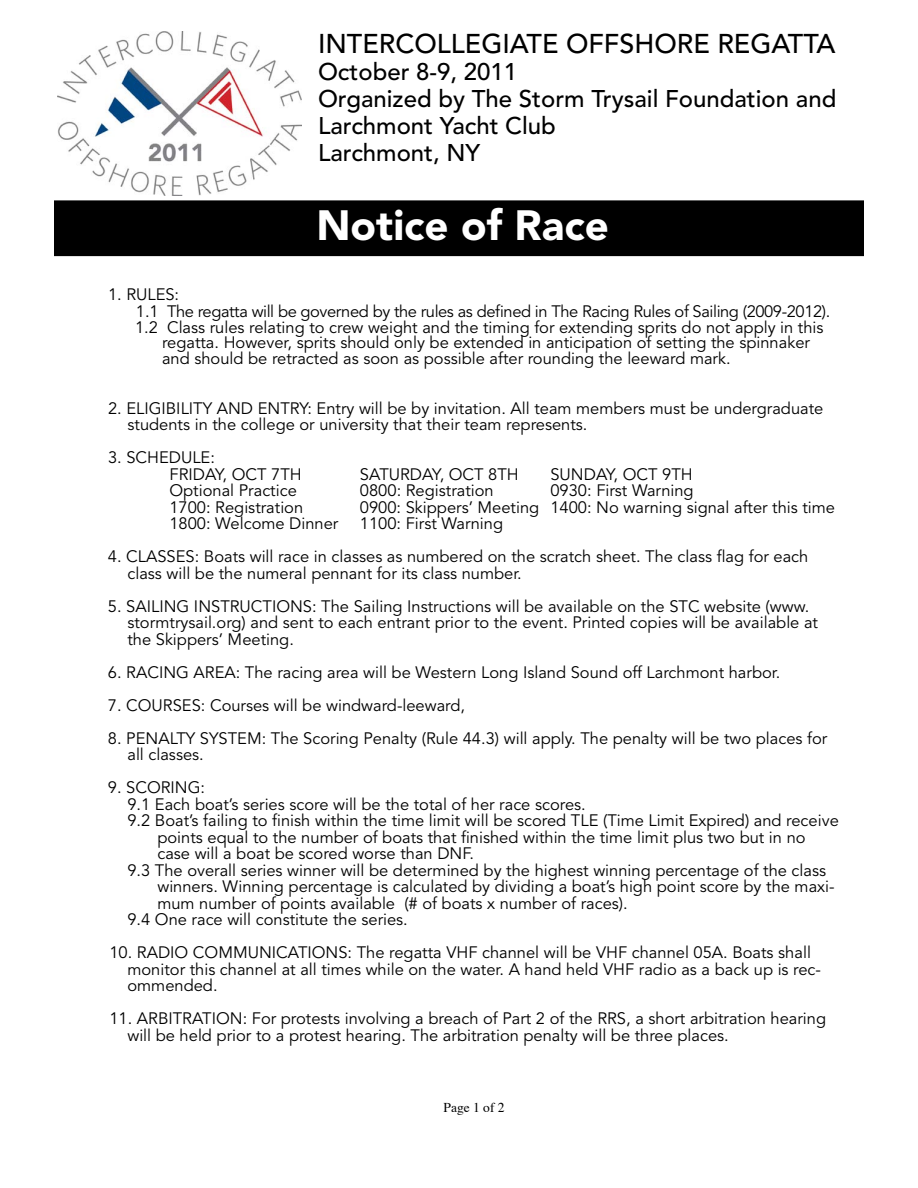
<style>
.page{position:relative;width:918px;height:1188px;background:#fff}
.page>*{position:absolute;margin:0;border:0;box-sizing:border-box;transform-origin:0 0}
.t1{font:900 42px "Avenir";color:#fff}
.t2{font:500 27px "Avenir";color:#000}
.t3{font:500 24px/27px "Avenir";color:#000}
.t4{font:16.5px/16.5px "Avenir";color:#000}
.t5{font:16.5px "Avenir";letter-spacing:-.025em;color:#000}
.t6{font:13.5px "Times";color:#000}
</style>
<div class="page">
<img style="left:58px;top:31px;width:243px;height:165px">
<div style="left:55px;top:201px;width:808px;height:54px;background:#000"></div>
<div style="left:54px;top:200px;width:810px;height:56px;border:2px solid #000"></div>
<h2 class="t2" style="left:318px;top:28px;width:519px">Intercollegiate Offshore Regatta</h2>
<h3 class="t3" style="left:318px;top:59px;width:520px">October 8-9, 2011<br>Organized by The Storm Trysail Foundation and<br>Larchmont Yacht Club<br>Larchmont, NY</h3>
<h1 class="t1" style="left:316px;top:200px;width:294px">Notice of Race</h1>
<p class="t4" style="left:108px;top:287px;width:73px">1. RULES:</p>
<p class="t5" style="left:136px;top:302px;width:696px">1.1 The regatta will be governed by the rules as defined in The Racing Rules of Sailing (2009-2012).</p>
<p class="t4" style="left:135px;top:319px;width:690px">1.2 Class rules relating to crew weight and the timing for extending sprits do not apply in this</p>
<p class="t4" style="left:162px;top:335px;width:650px">regatta. However, sprits should only be extended in anticipation of setting the spinnaker</p>
<p class="t4" style="left:162px;top:351px;width:570px">and should be retracted as soon as possible after rounding the leeward mark.</p>
<p class="t4" style="left:128px;top:400px;width:697px;text-indent:-20px">2. ELIGIBILITY AND ENTRY: Entry will be by invitation. All team members must be undergraduate students in the college or university that their team represents.</p>
<p class="t4" style="left:169px;top:450px;width:119px;text-indent:-61px">3. SCHEDULE:<br>FRIDAY, Oct 7th</p>
<p class="t4" style="left:360px;top:466px;width:21px">Saturday</p>
<p class="t4" style="left:440px;top:466px;width:69px">, Oct 8th</p>
<p class="t4" style="left:550px;top:466px;width:22px">Sunday</p>
<p class="t4" style="left:614px;top:466px;width:69px">, Oct 9th</p>
<p class="t4" style="left:169px;top:483px;width:129px">Optional Practice</p>
<p class="t4" style="left:360px;top:483px;width:135px">0800: Registration</p>
<p class="t4" style="left:550px;top:483px;width:145px">0930: First Warning</p>
<p class="t4" style="left:169px;top:499px;width:135px">1700: Registration</p>
<p class="t4" style="left:360px;top:499px;width:477px">0900: Skippers’ Meeting 1400: No warning signal after this time</p>
<p class="t4" style="left:169px;top:516px;width:171px">1800: Welcome Dinner</p>
<p class="t4" style="left:360px;top:516px;width:145px">1100: First Warning</p>
<p class="t4" style="left:127px;top:549px;width:682px;text-indent:-20px">4. CLASSES: Boats will race in classes as numbered on the scratch sheet. The class flag for each class will be the numeral pennant for its class number.</p>
<p class="t4" style="left:127px;top:598px;width:692px;text-indent:-20px">5. SAILING INSTRUCTIONS: The Sailing Instructions will be available on the STC website (www. stormtrysail.org) and sent to each entrant prior to the event. Printed copies will be available at the Skippers’ Meeting.</p>
<p class="t4" style="left:108px;top:664px;width:674px">6. RACING AREA: The racing area will be Western Long Island Sound off Larchmont harbor.</p>
<p class="t4" style="left:108px;top:697px;width:359px">7. COURSES: Courses will be windward-leeward,</p>
<p class="t4" style="left:127px;top:730px;width:701px;text-indent:-20px">8. PENALTY SYSTEM: The Scoring Penalty (Rule 44.3) will apply. The penalty will be two places for all classes.</p>
<p class="t4" style="left:108px;top:780px;width:99px">9. SCORING:</p>
<p class="t4" style="left:127px;top:796px;width:460px">9.1 Each boat’s series score will be the total of her race scores.</p>
<p class="t4" style="left:127px;top:813px;width:713px">9.2 Boat’s failing to finish within the time limit will be scored TLE (Time Limit Expired) and receive</p>
<p class="t4" style="left:157px;top:829px;width:650px">points equal to the number of boats that finished within the time limit plus two but in no</p>
<p class="t4" style="left:157px;top:846px;width:318px">case will a boat be scored worse than DNF.</p>
<p class="t4" style="left:127px;top:862px;width:700px">9.3 The overall series winner will be determined by the highest winning percentage of the class</p>
<p class="t4" style="left:157px;top:879px;width:679px">winners. Winning percentage is calculated by dividing a boat’s high point score by the maxi-</p>
<p class="t4" style="left:157px;top:895px;width:472px">mum number of points available (# of boats x number of races).</p>
<p class="t4" style="left:127px;top:912px;width:282px">9.4 One race will constitute the series.</p>
<p class="t4" style="left:127px;top:945px;width:695px;text-indent:-18px">10. RADIO COMMUNICATIONS: The regatta VHF channel will be VHF channel 05A. Boats shall monitor this channel at all times while on the water. A hand held VHF radio as a back up is rec&shy;ommended.</p>
<p class="t4" style="left:127px;top:1011px;width:700px;text-indent:-18px">11. ARBITRATION: For protests involving a breach of Part 2 of the RRS, a short arbitration hearing will be held prior to a protest hearing. The arbitration penalty will be three places.</p>
<p class="t6" style="left:444px;top:1095px;width:63px">Page 1 of 2</p>
</div>
